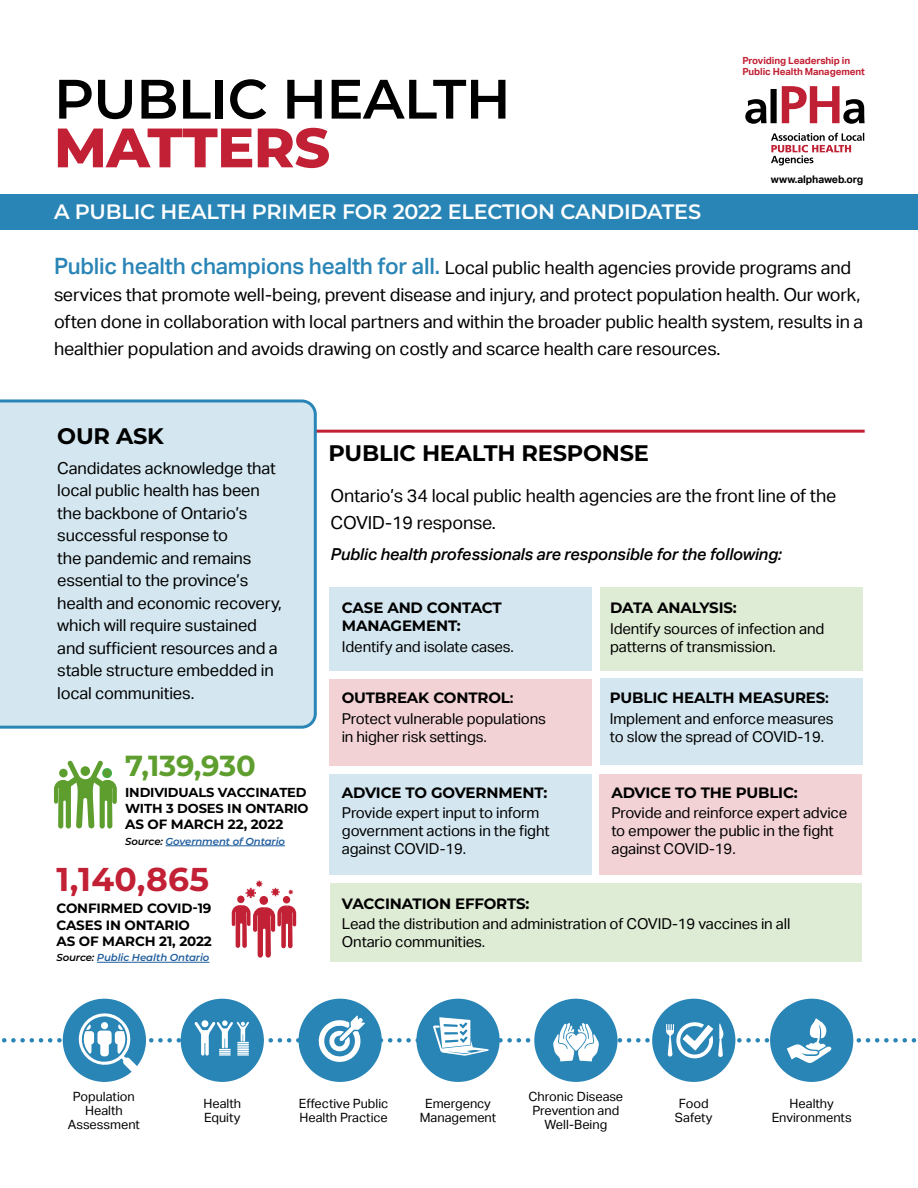
<style>
.page{position:relative;width:918px;height:1188px;background:#fff}
.page>*{position:absolute;margin:0;border:0;box-sizing:border-box;transform-origin:0 0}
.t1{font:600 55.35px "Montserrat";letter-spacing:-.01em;color:#000}
.t2{font:800 55.35px "Montserrat";letter-spacing:-.01em;color:#c22034}
.t3{font:700 33px "Montserrat";letter-spacing:.01em;color:#c22034}
.t4{font:700 28.95px "Montserrat";letter-spacing:-.01em;color:#5e9e2e}
.t5{font:700 22.5px "Montserrat";letter-spacing:-.01em;color:#000}
.t6{font:600 20.85px "Montserrat";letter-spacing:-.01em;color:#fff}
.t7{font:18px/27px "Aktiv Grotesk";letter-spacing:-.01em;color:#000}
.t8{font:16.5px/22.5px "Aktiv Grotesk";letter-spacing:-.01em;color:#000}
.t9{font:italic 500 16.5px "Aktiv Grotesk";letter-spacing:-.01em;color:#000}
.t10{font:15px/18px "Aktiv Grotesk";letter-spacing:-.01em;color:#000}
.t11{font:700 15px/18px "Montserrat";letter-spacing:-.01em;color:#000}
.t12{font:700 13.5px "Montserrat";letter-spacing:-.01em;color:#000}
.t13{font:700 13.05px/15.6px "Montserrat";letter-spacing:-.01em;color:#000}
.t14{font:12.75px/14.1px "Aktiv Grotesk";color:#000;text-align:center}
.t15{font:700 10.5px "Aktiv Grotesk";letter-spacing:-.01em;color:#000}
.t16{font:italic 600 10.05px "Montserrat";letter-spacing:-.01em;color:#215e9e}
.t17{font:700 9.75px/11.2px "Aktiv Grotesk";letter-spacing:-.01em;color:#c22034}
.s1{font-weight:500;font-size:22.5px;color:#2985b6}
.s2{color:#000}
.s3{font-family:"Aktiv Grotesk"}
</style>
<div class="page">
<hr style="left:166px;top:846px;width:119px;height:1px;background:#215e9e">
<hr style="left:97px;top:962px;width:112px;height:1px;background:#215e9e">
<hr style="left:299px;top:430px;width:566px;height:3px;background:#c22034">
<div style="left:0;top:399px;width:317px;height:330px;background:#d4e7f0"></div>
<div style="left:0;top:194px;width:918px;height:36px;background:#2985b6"></div>
<div style="left:652px;top:999px;width:83px;height:83px;background:#2985b6;border-radius:50%"></div>
<div style="left:416px;top:999px;width:84px;height:83px;background:#2985b6;border-radius:50%"></div>
<div style="left:534px;top:999px;width:84px;height:83px;background:#2985b6;border-radius:50%"></div>
<div style="left:770px;top:999px;width:83px;height:83px;background:#2985b6;border-radius:50%"></div>
<div style="left:63px;top:999px;width:83px;height:83px;background:#2985b6;border-radius:50%"></div>
<div style="left:181px;top:999px;width:83px;height:83px;background:#2985b6;border-radius:50%"></div>
<div style="left:299px;top:999px;width:83px;height:83px;background:#2985b6;border-radius:50%"></div>
<svg style="left:2px;top:1013px;width:915px;height:65px"></svg>
<div style="left:329px;top:774px;width:263px;height:101px;background:#d4e7f0"></div>
<div style="left:599px;top:774px;width:263px;height:101px;background:#f3d2d6"></div>
<div style="left:330px;top:883px;width:532px;height:79px;background:#dfecd5"></div>
<div style="left:329px;top:680px;width:263px;height:86px;background:#f3d2d6"></div>
<div style="left:600px;top:679px;width:263px;height:86px;background:#d4e7f0"></div>
<div style="left:329px;top:588px;width:263px;height:83px;background:#d4e7f0"></div>
<div style="left:600px;top:588px;width:263px;height:83px;background:#dfecd5"></div>
<svg style="left:54px;top:761px;width:63px;height:68px"></svg>
<div style="left:237px;top:896px;width:8px;height:7px;background:#c22034;border-radius:50%"></div>
<div style="left:259px;top:896px;width:9px;height:9px;background:#c22034;border-radius:50%"></div>
<div style="left:283px;top:896px;width:7px;height:7px;background:#c22034;border-radius:50%"></div>
<svg style="left:232px;top:905px;width:64px;height:53px"></svg>
<svg style="left:271px;top:888px;width:9px;height:8px"></svg>
<svg style="left:246px;top:881px;width:17px;height:17px"></svg>
<svg style="left:288px;top:890px;width:5px;height:4px"></svg>
<svg style="left:745px;top:86px;width:120px;height:38px"></svg>
<svg style="left:771px;top:133px;width:93px;height:33px"></svg>
<p class="t1" style="left:54px;top:60px;width:458px">PUBLIC HEALTH</p>
<p class="t2" style="left:54px;top:107px;width:278px">MATTERS</p>
<p class="t6" style="left:54px;top:197px;width:649px">A PUBLIC HEALTH PRIMER FOR 2022 ELECTION CANDIDATES</p>
<p class="t17" style="left:742px;top:55px;width:124px">Providing Leadership in<br>Public Health Management</p>
<p class="t15" style="left:771px;top:174px;width:94px">www.alphaweb.org</p>
<p class="t7" style="left:54px;top:254px;width:811px"><span class="s1">Public health champions health for all.</span> Local public health agencies provide programs and services that promote well-being, prevent disease and injury, and protect population health. Our work, often done in collaboration with local partners and within the broader public health system, results in a healthier population and avoids drawing on costly and scarce health care resources.</p>
<p class="t5" style="left:57px;top:420px;width:108px">OUR ASK</p>
<p class="t8" style="left:57px;top:457px;width:226px">Candidates acknowledge that local public health has been the backbone of Ontario’s successful response to<br>the pandemic and remains essential to the province’s health and economic recovery, which will require sustained and sufficient resources and a stable structure embedded in</p>
<p class="t8" style="left:57px;top:682px;width:139px">local communities.</p>
<p class="t4" style="left:125px;top:745px;width:132px">7,139,930</p>
<p class="t13" style="left:125px;top:784px;width:185px">INDIVIDUALS VACCINATED<br>WITH 3 DOSES IN ONTARIO</p>
<p class="t12" style="left:125px;top:815px;width:160px">AS OF MARCH 22, 2022</p>
<p class="t16" style="left:125px;top:834px;width:161px"><span class="s2">Source:</span> Government of Ontario</p>
<p class="t3" style="left:56px;top:855px;width:154px">1,140,865</p>
<p class="t12" style="left:56px;top:899px;width:157px">CONFIRMED COVID-19</p>
<p class="t12" style="left:56px;top:915px;width:135px">CASES IN ONTARIO</p>
<p class="t12" style="left:56px;top:931px;width:157px">AS OF MARCH 21, 2022</p>
<p class="t16" style="left:56px;top:951px;width:154px"><span class="s2">Source:</span> Public Health Ontario</p>
<p class="t5" style="left:329px;top:437px;width:322px">PUBLIC HEALTH RESPONSE</p>
<p class="t7" style="left:330px;top:483px;width:507px">Ontario’s 34 local public health agencies are the front line of the<br>COVID-19 response.</p>
<p class="t9" style="left:330px;top:545px;width:453px">Public health professionals are responsible for the following:</p>
<p class="t11" style="left:342px;top:598px;width:161px">CASE AND CONTACT<br>MANAGEMENT:</p>
<p class="t10" style="left:342px;top:638px;width:173px">Identify and isolate cases.</p>
<p class="t11" style="left:342px;top:688px;width:173px">OUTBREAK CONTROL<span class="s3">:</span></p>
<p class="t10" style="left:342px;top:710px;width:206px">Protect vulnerable populations in higher risk settings.</p>
<p class="t11" style="left:342px;top:783px;width:207px">ADVICE TO GOVERNMENT:</p>
<p class="t10" style="left:342px;top:804px;width:209px">Provide expert input to inform government actions in the fight against COVID-19.</p>
<p class="t11" style="left:610px;top:598px;width:128px">DATA ANALYSIS:</p>
<p class="t10" style="left:610px;top:620px;width:216px">Identify sources of infection and patterns of transmission.</p>
<p class="t11" style="left:610px;top:688px;width:221px">PUBLIC HEALTH MEASURES<span class="s3">:</span></p>
<p class="t10" style="left:610px;top:710px;width:225px">Implement and enforce measures to slow the spread of COVID-19.</p>
<p class="t11" style="left:611px;top:783px;width:188px">ADVICE TO THE PUBLIC:</p>
<p class="t10" style="left:611px;top:804px;width:237px">Provide and reinforce expert advice to empower the public in the fight against COVID-19.</p>
<p class="t11" style="left:342px;top:894px;width:189px">VACCINATION EFFORTS:</p>
<p class="t10" style="left:342px;top:915px;width:450px">Lead the distribution and administration of COVID-19 vaccines in all<br>Ontario communities.</p>
<p class="t14" style="left:68px;top:1089px;width:74px">Population<br>Health<br>Assessment</p>
<p class="t14" style="left:203px;top:1096px;width:39px;text-align:left">Health<br>Equity</p>
<p class="t14" style="left:299px;top:1096px;width:91px;text-align:left">Effective Public<br>Health Practice</p>
<p class="t14" style="left:529px;top:1089px;width:96px">Chronic Disease<br>Prevention and<br>Well-Being</p>
<p class="t14" style="left:675px;top:1096px;width:39px">Food<br>Safety</p>
<p class="t14" style="left:420px;top:1096px;width:78px">Emergency<br>Management</p>
<p class="t14" style="left:772px;top:1096px;width:82px">Healthy<br>Environments</p>
</div>
